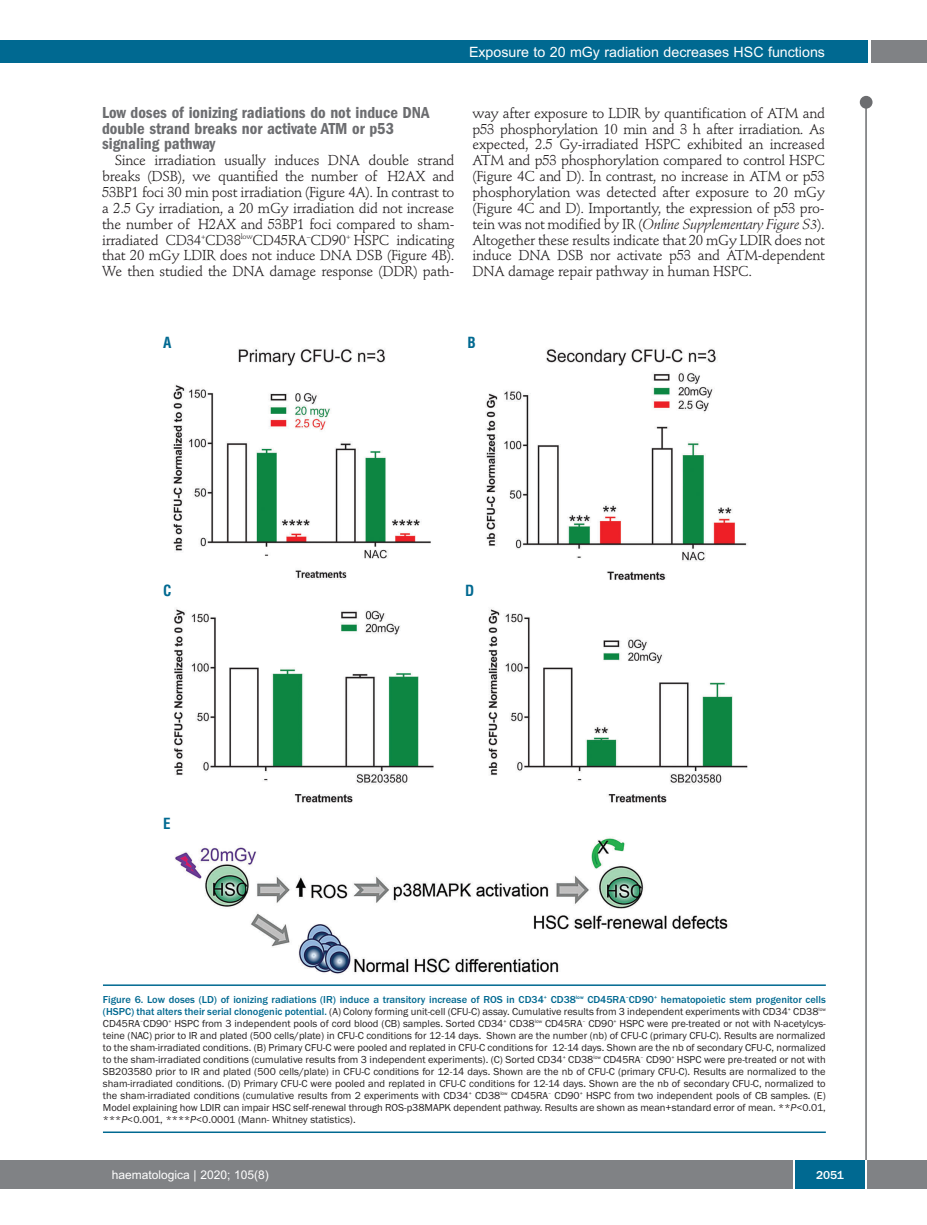
<style>
.page{position:relative;width:927px;height:1225px;background:#fff}
.page>*{position:absolute;margin:0;border:0;box-sizing:border-box;transform-origin:0 0}
.t1{font:600 condensed 16.5px/15.9px "Franklin Gothic";color:#6c6d70}
.t2{font:700 condensed 15px "Helvetica";color:#006991}
.t3{font:14.25px/15.9px "Stempel Schneidler";letter-spacing:-.02em;color:#231f20;text-align:justify}
.t4{font:14.25px "Arial";color:#fff}
.t5{font:12px "Arial";color:#fff}
.t6{font:500 12px "Franklin Gothic";color:#fff}
.t7{font:10.5px/12px "Franklin Gothic";color:#231f20;text-align:justify}
.s1{font-style:italic}
.s2{font-weight:500;color:#006991}
</style>
<div class="page">
<div style="left:860px;top:96px;width:12px;height:13px;background:#6c6d70;border-radius:50%"></div>
<hr style="left:865px;top:98px;width:2px;height:1062px;background:#6c6d70">
<div style="left:871px;top:40px;width:56px;height:22px;background:#808285"></div>
<div style="left:18px;top:40px;width:849px;height:22px;background:#006991"></div>
<div style="left:17px;top:1160px;width:910px;height:28px;background:#808285"></div>
<div style="left:795px;top:1160px;width:70px;height:28px;background:#006991"></div>
<hr style="left:793px;top:1160px;width:2px;height:28px;background:#fff">
<hr style="left:865px;top:1160px;width:2px;height:28px;background:#fff">
<div style="left:0;top:40px;width:19px;height:22px;background:#006991"></div>
<div style="left:0;top:1160px;width:18px;height:28px;background:#808285"></div>
<img style="left:172px;top:348px;width:576px;height:627px">
<hr style="left:103px;top:984px;width:723px;height:2px;background:#006991">
<hr style="left:103px;top:1131px;width:723px;height:2px;background:#006991">
<h3 class="t4" style="left:469px;top:44px;width:358px">Exposure to 20 mGy radiation decreases HSC functions</h3>
<h1 class="t1" style="left:102px;top:106px;width:329px">Low doses of ionizing radiations do not induce DNA double strand breaks nor activate ATM or p53 signaling pathway</h1>
<p class="t3" style="left:102px;top:154px;width:354px;text-indent:13px">Since irradiation usually induces DNA double strand breaks (DSB), we quantified the number of H2AX and 53BP1 foci 30 min post irradiation (Figure 4A). In contrast to a 2.5 Gy irradiation, a 20 mGy irradiation did not increase the number of H2AX and 53BP1 foci compared to sham&shy;irradiated CD34<sup>+</sup>CD38<sup>low</sup>CD45RA<sup>–</sup>CD90<sup>+</sup> HSPC indicating that 20 mGy LDIR does not induce DNA DSB (Figure 4B).<br>We then studied the DNA damage response (DDR) path-</p>
<p class="t3" style="left:472px;top:106px;width:354px">way after exposure to LDIR by quantification of ATM and p53 phosphorylation 10 min and 3 h after irradiation. As expected, 2.5 Gy-irradiated HSPC exhibited an increased ATM and p53 phosphorylation compared to control HSPC (Figure 4C and D). In contrast, no increase in ATM or p53 phosphorylation was detected after exposure to 20 mGy (Figure 4C and D). Importantly, the expression of p53 pro&shy;tein was not modified by IR (<span class="s1">Online Supplementary Figure S3</span>).<br>Altogether these results indicate that 20 mGy LDIR does not induce DNA DSB nor activate p53 and ATM-dependent DNA damage repair pathway in human HSPC.</p>
<h2 class="t2" style="left:163px;top:334px;width:10px">A</h2>
<h2 class="t2" style="left:467px;top:334px;width:10px">B</h2>
<h2 class="t2" style="left:163px;top:582px;width:10px">C</h2>
<h2 class="t2" style="left:465px;top:582px;width:11px">D</h2>
<h2 class="t2" style="left:163px;top:815px;width:9px">E</h2>
<p class="t7" style="left:103px;top:993px;width:724px"><span class="s2">Figure 6. Low doses (LD) of ionizing radiations (IR) induce a transitory increase of ROS in CD34</span><sup>+</sup> <span class="s2">CD38</span><sup>low</sup> <span class="s2">CD45RA</span><sup>–</sup><span class="s2">CD90</span><sup>+</sup> <span class="s2">hematopoietic stem progenitor cells (HSPC) that alters their serial clonogenic potential.</span> (A) Colony forming unit-cell (CFU-C) assay. Cumulative results from 3 independent experiments with CD34<sup>+</sup> CD38<sup>low </sup>CD45RA<sup>–</sup>CD90<sup>+</sup> HSPC from 3 independent pools of cord blood (CB) samples. Sorted CD34<sup>+</sup> CD38<sup>low</sup> CD45RA<sup>–</sup> CD90<sup>+</sup> HSPC were pre-treated or not with N-acetylcys&shy;teine (NAC) prior to IR and plated (500 cells/plate) in CFU-C conditions for 12-14 days. Shown are the number (nb) of CFU-C (primary CFU-C). Results are normalized to the sham-irradiated conditions. (B) Primary CFU-C were pooled and replated in CFU-C conditions for 12-14 days. Shown are the nb of secondary CFU-C, normalized to the sham-irradiated conditions (cumulative results from 3 independent experiments). (C) Sorted CD34<sup>+</sup> CD38<sup>low</sup> CD45RA<sup>–</sup> CD90<sup>+</sup> HSPC were pre-treated or not with SB203580 prior to IR and plated (500 cells/plate) in CFU-C conditions for 12-14 days. Shown are the nb of CFU-C (primary CFU-C). Results are normalized to the sham-irradiated conditions. (D) Primary CFU-C were pooled and replated in CFU-C conditions for 12-14 days. Shown are the nb of secondary CFU-C, normalized to the sham-irradiated conditions (cumulative results from 2 experiments with CD34<sup>+</sup> CD38<sup>low</sup> CD45RA<sup>–</sup> CD90<sup>+</sup> HSPC from two independent pools of CB samples. (E)<br>Model explaining how LDIR can impair HSC self-renewal through ROS-p38MAPK dependent pathway. Results are shown as mean+standard error of mean. **<span class="s1">P</span>&lt;0.01, ***<span class="s1">P</span>&lt;0.001, ****<span class="s1">P</span>&lt;0.0001 (Mann- Whitney statistics).</p>
<p class="t5" style="left:112px;top:1167px;width:158px">haematologica | 2020; 105(8)</p>
<p class="t6" style="left:816px;top:1167px;width:29px">2051</p>
</div>
